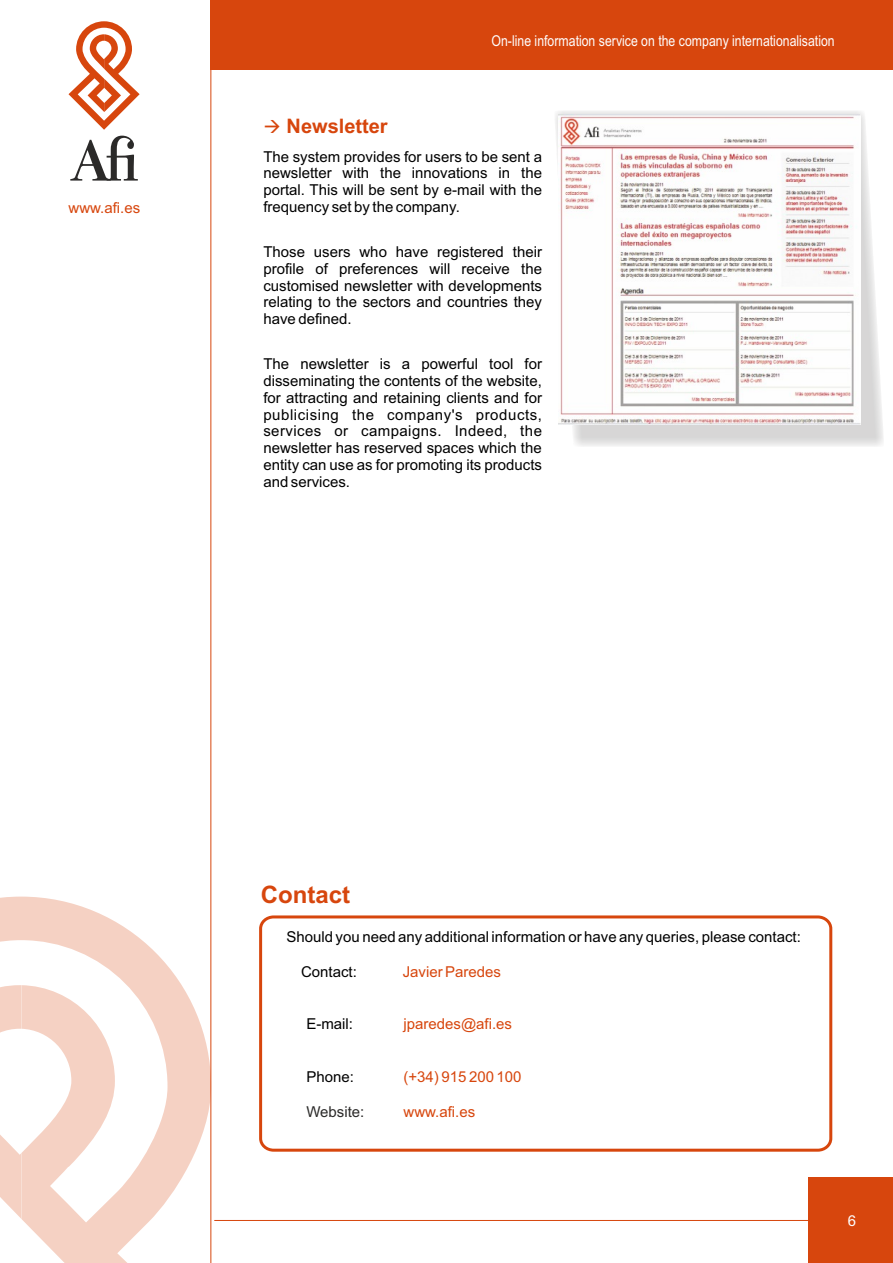
<style>
.page{position:relative;width:893px;height:1263px;background:#fff}
.page>*{position:absolute;margin:0;border:0;box-sizing:border-box;transform-origin:0 0}
.t1{font:700 24px "Arial";color:#d7460d}
.t2{font:700 19.95px "Arial";color:#d7460d}
.t3{font:15px/16.8px "Arial";color:#000;text-align:justify}
.t4{font:15px "Arial";color:#d7460d}
.t5{font:15px "Arial Narrow";color:#fefefe}
.t6{font:15px "Arial";color:#2b2a29}
.t7{font:15px "Arial";color:#fefefe}
</style>
<div class="page">
<svg style="left:555px;top:111px;width:328px;height:335px"></svg>
<img style="left:559px;top:115px;width:302px;height:310px">
<div style="left:211px;top:0;width:682px;height:69px;background:#d7460d"></div>
<hr style="left:211px;top:0;width:1px;height:1263px;background:#d7460d">
<div style="left:808px;top:1178px;width:85px;height:85px;background:#d7460d"></div>
<hr style="left:214px;top:1220px;width:600px;height:1px;background:#d7460d">
<div style="left:259px;top:915px;width:573px;height:237px;border:3px solid #d7460d;border-radius:12px"></div>
<svg style="left:0;top:896px;width:263px;height:367px"></svg>
<svg style="left:70px;top:136px;width:68px;height:45px"></svg>
<svg style="left:69px;top:21px;width:71px;height:109px"></svg>
<p class="t4" style="left:68px;top:202px;width:73px">www.afi.es</p>
<h2 class="t2" style="left:263px;top:118px;width:126px">→ Newsletter</h2>
<p class="t5" style="left:492px;top:35px;width:345px">On-line information service on the company internationalisation</p>
<p class="t3" style="left:263px;top:149px;width:280px">The system provides for users to be sent a newsletter with the innovations in the portal. This will be sent by e-mail with the frequency set by the company.</p>
<p class="t3" style="left:263px;top:245px;width:280px">Those users who have registered their profile of preferences will receive the customised newsletter with developments relating to the sectors and countries they have defined.</p>
<p class="t3" style="left:263px;top:357px;width:280px">The newsletter is a powerful tool for disseminating the contents of the website, for attracting and retaining clients and for publicising the company's products, services or campaigns. Indeed, the newsletter has reserved spaces which the entity can use as for promoting its products and services.</p>
<h1 class="t1" style="left:261px;top:885px;width:91px">Contact</h1>
<p class="t3" style="left:286px;top:929px;width:516px">Should you need any additional information or have any queries, please contact:</p>
<p class="t3" style="left:301px;top:964px;width:57px">Contact:</p>
<p class="t4" style="left:403px;top:966px;width:100px">Javier Paredes</p>
<p class="t3" style="left:306px;top:1017px;width:48px">E-mail:</p>
<p class="t4" style="left:404px;top:1018px;width:110px">jparedes@afi.es</p>
<p class="t3" style="left:306px;top:1070px;width:49px">Phone:</p>
<p class="t4" style="left:404px;top:1071px;width:120px">(+34) 915 200 100</p>
<p class="t6" style="left:306px;top:1106px;width:60px">Website:</p>
<p class="t4" style="left:404px;top:1106px;width:73px">www.afi.es</p>
<p class="t7" style="left:848px;top:1215px;width:10px">6</p>
</div>
